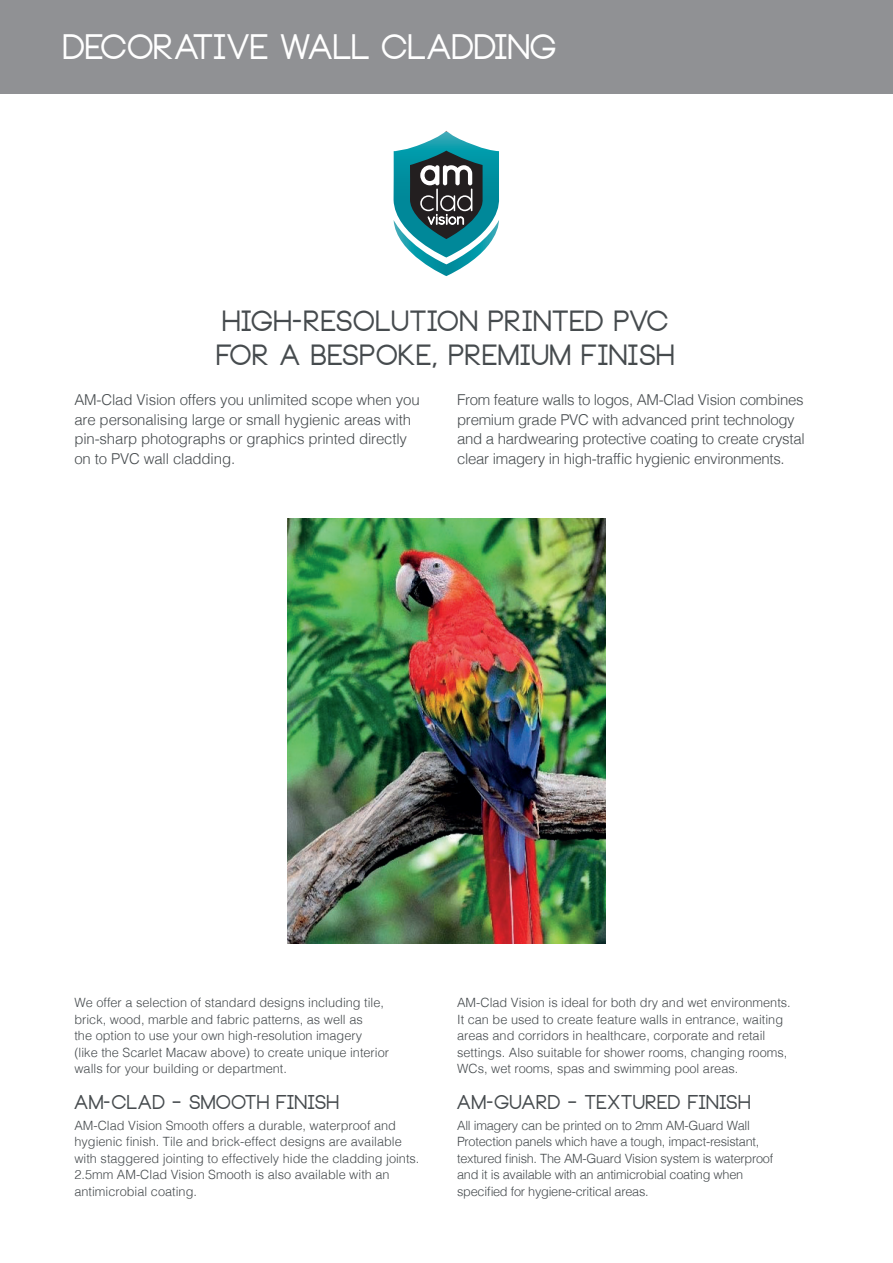
<style>
.page{position:relative;width:893px;height:1263px;background:#fff}
.page>*{position:absolute;margin:0;border:0;box-sizing:border-box;transform-origin:0 0}
.t1{font:700 34.5px "Neou";letter-spacing:-.02em;color:#fff}
.t2{font:700 28.5px/34.2px "Neou";color:#464b4e}
.t3{font:700 19.5px "Neou";color:#464b4e}
.t4{font:300 15px/19.5px "Helvetica";letter-spacing:-.02em;color:#464b4e}
.t5{font:300 12.75px/16.5px "Helvetica";color:#464b4e}
.t6{font:300 12.75px/16.5px "Helvetica";letter-spacing:-.02em;color:#464b4e}
</style>
<div class="page">
<div style="left:0;top:0;width:893px;height:94px;background:#909194"></div>
<svg style="left:394px;top:131px;width:106px;height:145px"></svg>
<img style="left:287px;top:518px;width:319px;height:426px">
<h1 class="t1" style="left:64px;top:30px;width:496px">DECORATIVE WALL CLADDING</h1>
<h1 class="t1" style="left:74px;top:30px;width:496px">DECORATIVE WALL CLADDING</h1>
<h2 class="t2" style="left:217px;top:305px;width:460px">HIGH-RESOLUTION PRINTED PVC<br>FOR A BESPOKE, PREMIUM FINISH</h2>
<p class="t4" style="left:74px;top:389px;width:347px">AM-Clad Vision offers you unlimited scope when you are personalising large or small hygienic areas with pin-sharp photographs or graphics printed directly on to PVC wall cladding.</p>
<p class="t4" style="left:457px;top:389px;width:349px">From feature walls to logos, AM-Clad Vision combines premium grade PVC with advanced print technology and a hardwearing protective coating to create crystal clear imagery in high-traffic hygienic environments.</p>
<p class="t5" style="left:74px;top:993px;width:316px">We offer a selection of standard designs including tile, brick, wood, marble and fabric patterns, as well as<br>the option to use your own high-resolution imagery<br>(like the Scarlet Macaw above) to create unique interior walls for your building or department.</p>
<h3 class="t3" style="left:74px;top:1092px;width:267px">AM-CLAD – SMOOTH FINISH</h3>
<p class="t5" style="left:74px;top:1116px;width:347px">AM-Clad Vision Smooth offers a durable, waterproof and hygienic finish. Tile and brick-effect designs are available with staggered jointing to effectively hide the cladding joints.<br>2.5mm AM-Clad Vision Smooth is also available with an antimicrobial coating.</p>
<p class="t5" style="left:457px;top:993px;width:335px">AM-Clad Vision is ideal for both dry and wet environments.<br>It can be used to create feature walls in entrance, waiting areas and corridors in healthcare, corporate and retail settings. Also suitable for shower rooms, changing rooms, WCs, wet rooms, spas and swimming pool areas.</p>
<h3 class="t3" style="left:457px;top:1092px;width:296px">AM-GUARD – TEXTURED FINISH</h3>
<p class="t6" style="left:457px;top:1116px;width:318px">All imagery can be printed on to 2mm AM-Guard Wall Protection panels which have a tough, impact-resistant, textured finish. The AM-Guard Vision system is waterproof and it is available with an antimicrobial coating when specified for hygiene-critical areas.</p>
</div>
